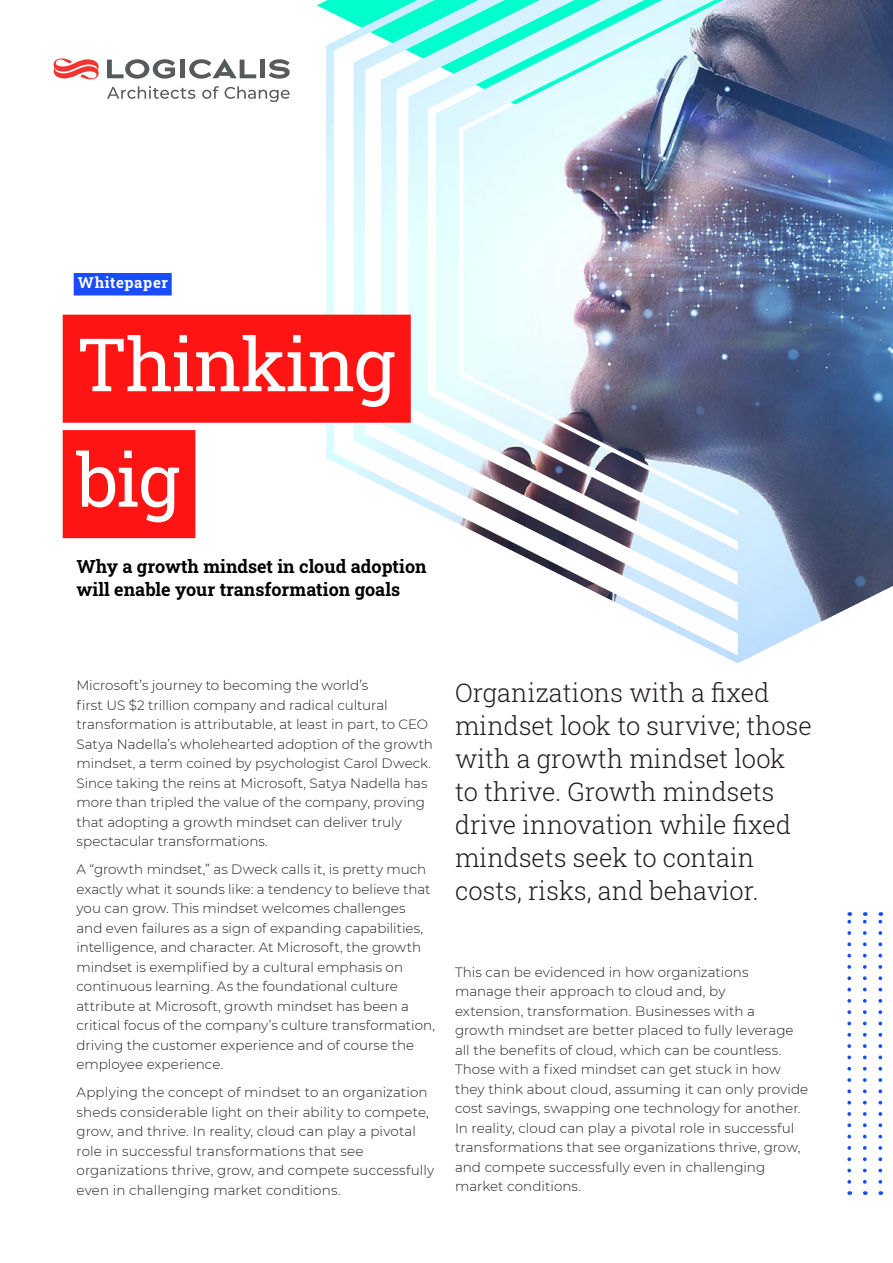
<style>
.page{position:relative;width:893px;height:1263px;background:#fff}
.page>*{position:absolute;margin:0;border:0;box-sizing:border-box;transform-origin:0 0}
.PageStandfirst{font:73.65px "Roboto Slab";letter-spacing:-.02em;color:#fff}
.t1{font:300 25.5px/33px "Roboto Slab";color:#231f20}
.Heading_1{font:700 18px/22.5px "Roboto Slab";color:#000}
.PageTab{font:700 15px "Roboto Slab";letter-spacing:.04em;color:#fff}
.t2{font:300 13.5px/19.5px "Montserrat";color:#231f20}
</style>
<div class="page">
<svg style="left:878px;top:912px;width:4px;height:270px"></svg>
<svg style="left:863px;top:912px;width:4px;height:270px"></svg>
<svg style="left:847px;top:912px;width:4px;height:270px"></svg>
<img style="left:326px;top:0;width:567px;height:663px">
<div style="left:63px;top:315px;width:348px;height:108px;background:#ff1414"></div>
<div style="left:63px;top:430px;width:132px;height:108px;background:#ff1414"></div>
<div style="left:74px;top:273px;width:98px;height:22px;background:#194bff"></div>
<div style="left:180px;top:60px;width:5px;height:18px;background:#565a5a"></div>
<div style="left:260px;top:60px;width:5px;height:18px;background:#565a5a"></div>
<svg style="left:107px;top:59px;width:68px;height:20px"></svg>
<svg style="left:189px;top:59px;width:67px;height:20px"></svg>
<svg style="left:269px;top:59px;width:21px;height:20px"></svg>
<svg style="left:54px;top:58px;width:45px;height:21px"></svg>
<svg style="left:107px;top:86px;width:88px;height:13px"></svg>
<svg style="left:202px;top:86px;width:17px;height:13px"></svg>
<svg style="left:225px;top:86px;width:65px;height:16px"></svg>
<p class="PageTab" style="left:78px;top:272px;width:92px">Whitepaper</p>
<p class="PageStandfirst" style="left:77px;top:314px;width:320px">Thinking</p>
<p class="PageStandfirst" style="left:77px;top:429px;width:105px">big</p>
<p class="Heading_1" style="left:77px;top:555px;width:352px">Why a growth mindset in cloud adoption will enable your transformation goals</p>
<p class="t2" style="left:77px;top:675px;width:358px">Microsoft’s journey to becoming the world’s<br>first US $2 trillion company and radical cultural transformation is attributable, at least in part, to CEO Satya Nadella’s wholehearted adoption of the growth mindset, a term coined by psychologist Carol Dweck.<br>Since taking the reins at Microsoft, Satya Nadella has more than tripled the value of the company, proving that adopting a growth mindset can deliver truly spectacular transformations.</p>
<p class="t2" style="left:77px;top:859px;width:360px">A “growth mindset,” as Dweck calls it, is pretty much exactly what it sounds like: a tendency to believe that you can grow. This mindset welcomes challenges<br>and even failures as a sign of expanding capabilities, intelligence, and character. At Microsoft, the growth mindset is exemplified by a cultural emphasis on continuous learning. As the foundational culture attribute at Microsoft, growth mindset has been a critical focus of the company’s culture transformation, driving the customer experience and of course the employee experience.</p>
<p class="t2" style="left:77px;top:1082px;width:359px">Applying the concept of mindset to an organization sheds considerable light on their ability to compete, grow, and thrive. In reality, cloud can play a pivotal role in successful transformations that see organizations thrive, grow, and compete successfully even in challenging market conditions.</p>
<p class="t1" style="left:455px;top:675px;width:358px">Organizations with a fixed mindset look to survive; those with a growth mindset look to thrive. Growth mindsets drive innovation while fixed mindsets seek to contain costs, risks, and behavior.</p>
<p class="t2" style="left:455px;top:961px;width:355px">This can be evidenced in how organizations manage their approach to cloud and, by<br>extension, transformation. Businesses with a<br>growth mindset are better placed to fully leverage all the benefits of cloud, which can be countless.<br>Those with a fixed mindset can get stuck in how they think about cloud, assuming it can only provide cost savings, swapping one technology for another.<br>In reality, cloud can play a pivotal role in successful transformations that see organizations thrive, grow, and compete successfully even in challenging market conditions.</p>
</div>
